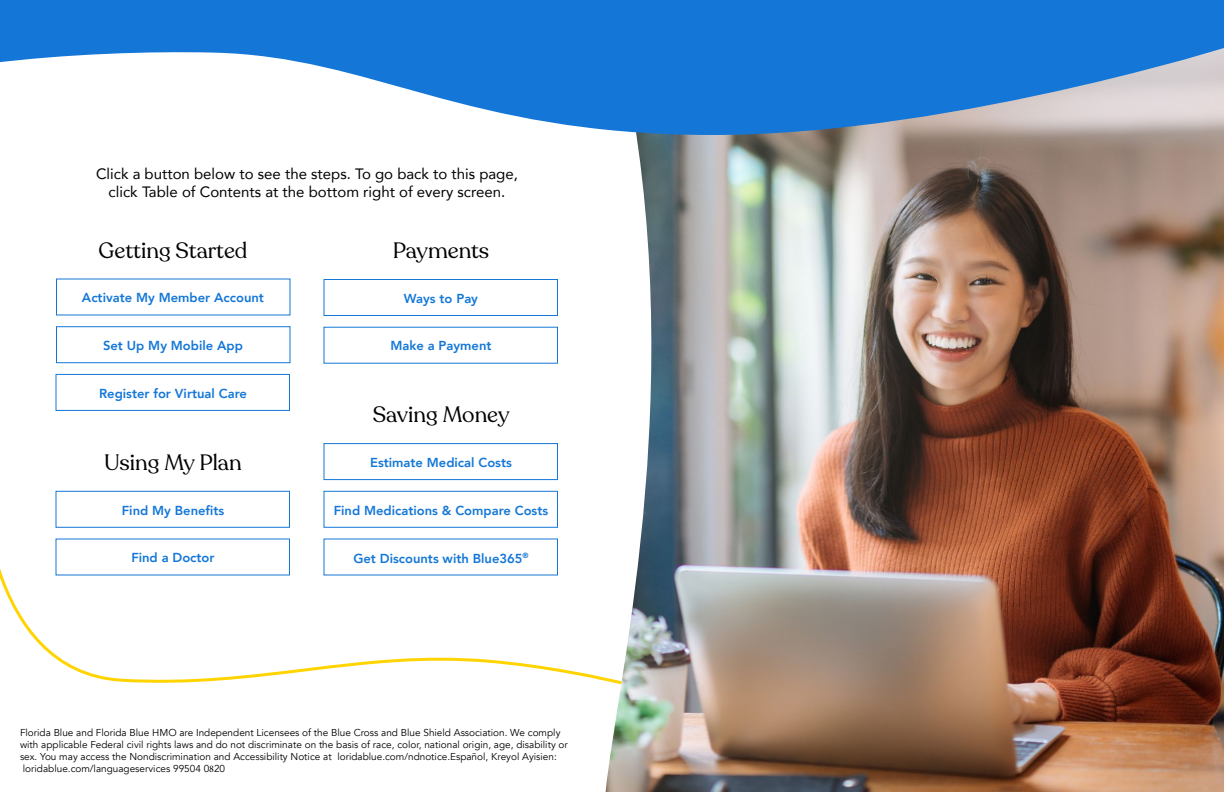
<style>
.page{position:relative;width:1224px;height:792px;background:#fff}
.page>*{position:absolute;margin:0;border:0;box-sizing:border-box;transform-origin:0 0}
.t1{font:22px "Recoleta Regular DEMO";color:#000}
.t2{font:15px/18px "Avenir";color:#000;text-align:center}
.t3{font:800 13px "Avenir";color:#1477d7}
.t4{font:10px/12px "Avenir";color:#000}
.s1{font-family:"Minion Pro"}
</style>
<div class="page">
<svg style="left:0;top:467px;width:606px;height:216px"></svg>
<div style="left:56px;top:326px;width:234px;height:37px;border:1px solid #1477d7"></div>
<div style="left:56px;top:539px;width:234px;height:37px;background:#fff"></div>
<div style="left:324px;top:491px;width:234px;height:37px;background:#fff;border:1px solid #1477d7"></div>
<div style="left:324px;top:279px;width:234px;height:37px;background:#fff;border:1px solid #1477d7"></div>
<div style="left:56px;top:491px;width:234px;height:37px;background:#fff;border:1px solid #1477d7"></div>
<div style="left:56px;top:374px;width:234px;height:37px;background:#fff;border:1px solid #1477d7"></div>
<div style="left:324px;top:443px;width:234px;height:37px;background:#fff;border:1px solid #1477d7"></div>
<div style="left:324px;top:539px;width:234px;height:37px;background:#fff"></div>
<img style="left:606px;top:136px;width:618px;height:656px">
<svg style="left:0;top:0;width:1224px;height:136px;fill:#1477d7"></svg>
<h2 class="t2" style="left:96px;top:165px;width:423px">Click a button below to see the steps. To go back to this page, click Table of Contents at the bottom right of every screen.</h2>
<h1 class="t1" style="left:99px;top:240px;width:150px">Getting Started</h1>
<h1 class="t1" style="left:393px;top:240px;width:98px">Payments</h1>
<h3 class="t3" style="left:82px;top:288px;width:184px">Activate My Member Account</h3>
<h3 class="t3" style="left:404px;top:288px;width:76px">Ways to Pay</h3>
<h3 class="t3" style="left:103px;top:336px;width:141px">Set Up My Mobile App</h3>
<h3 class="t3" style="left:390px;top:336px;width:103px">Make a Payment</h3>
<h3 class="t3" style="left:99px;top:383px;width:149px">Register for Virtual Care</h3>
<h1 class="t1" style="left:373px;top:405px;width:138px">Saving Money</h1>
<h1 class="t1" style="left:104px;top:452px;width:139px">Using My Plan</h1>
<h3 class="t3" style="left:370px;top:452px;width:143px">Estimate Medical Costs</h3>
<h3 class="t3" style="left:122px;top:500px;width:104px">Find My Benefits</h3>
<h3 class="t3" style="left:334px;top:500px;width:216px">Find Medications &amp; Compare Costs</h3>
<h3 class="t3" style="left:131px;top:548px;width:85px">Find a Doctor</h3>
<h3 class="t3" style="left:353px;top:548px;width:177px">Get Discounts with Blue365<sup>®</sup></h3>
<p class="t4" style="left:20px;top:727px;width:549px">Florida Blue and Florida Blue HMO are Independent Licensees of the Blue Cross and Blue Shield Association. We comply with applicable Federal civil rights laws and do not discriminate on the basis of race, color, national origin, age, disability or sex. You may access the Nondiscrimination and Accessibility Notice at loridablue.com/ndnotice.Español, Kreyol Ayisien: loridablue.com/languageservices 99504 0<span class="s1">8</span>20</p>
</div>
